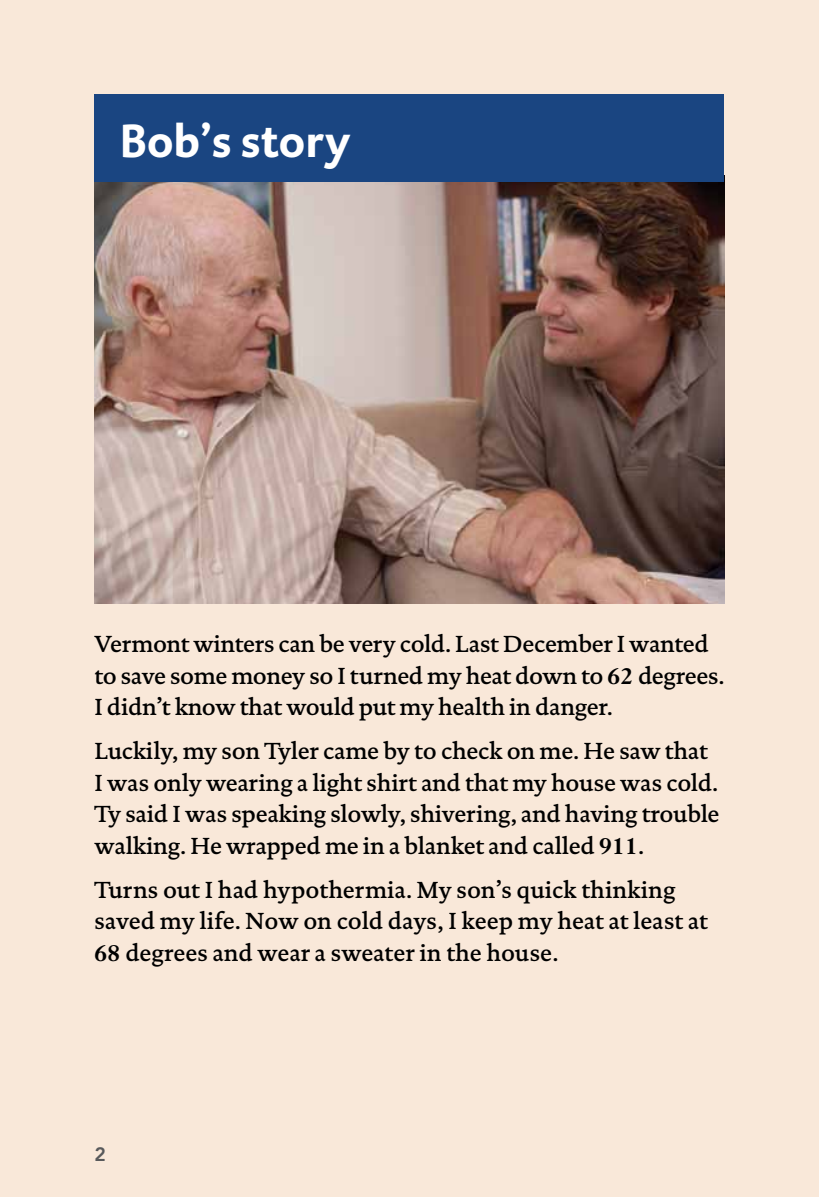
<style>
.page{position:relative;width:819px;height:1197px;background:#f9e8d9}
.page>*{position:absolute;margin:0;border:0;box-sizing:border-box;transform-origin:0 0}
.t1{font:700 47.25px "DTL Caspari ST";color:#fff}
.t2{font:23.62px/31.5px "DTL Documenta ST Medium";letter-spacing:-.01em;color:#000}
.t3{font:800 19.25px "Avenir";color:#58595b}
.s1{font-family:"Janson Text";font-weight:700;font-size:22.75px}
</style>
<div class="page">
<img style="left:94px;top:182px;width:630px;height:421px">
<div style="left:94px;top:94px;width:630px;height:88px;background:#1a4581"></div>
<h1 class="t1" style="left:120px;top:110px;width:233px">Bob’s story</h1>
<p class="t2" style="left:94px;top:628px;width:632px">Vermont winters can be very cold. Last December I wanted to save some money so I turned my heat down to <span class="s1">62</span> degrees.<br>I didn’t know that would put my health in danger.</p>
<p class="t2" style="left:94px;top:735px;width:627px">Luckily, my son Tyler came by to check on me. He saw that I was only wearing a light shirt and that my house was cold.<br>Ty said I was speaking slowly, shivering, and having trouble walking. He wrapped me in a blanket and called <span class="s1">911</span>.</p>
<p class="t2" style="left:94px;top:874px;width:615px">Turns out I had hypothermia. My son’s quick thinking saved my life. Now on cold days, I keep my heat at least at<br><span class="s1">68</span> degrees and wear a sweater in the house.</p>
<p class="t3" style="left:94px;top:1143px;width:13px">2</p>
</div>
